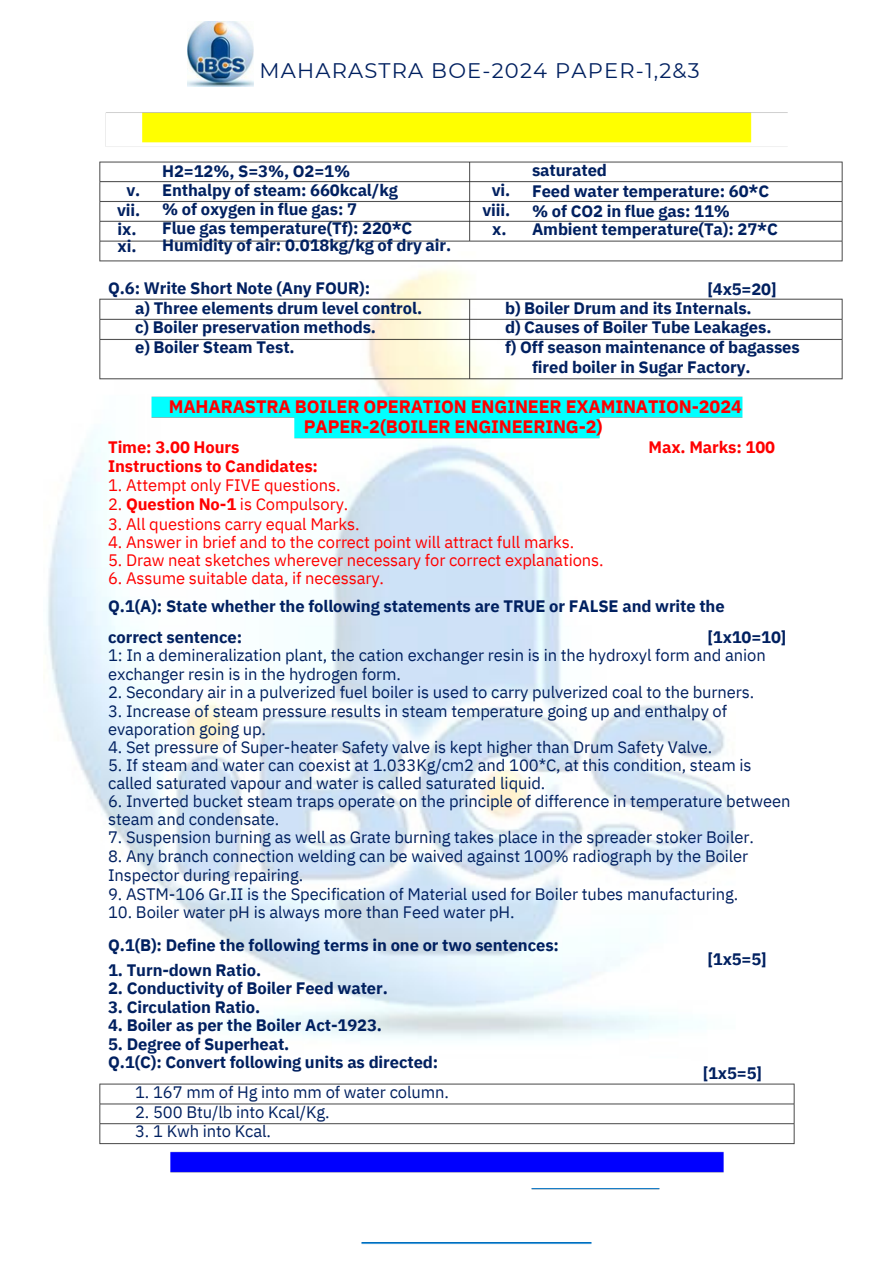
<style>
.page{position:relative;width:894px;height:1264px;background:#fff}
.page>*{position:absolute;margin:0;border:0;box-sizing:border-box;transform-origin:0 0}
.t1{font:21px "Montserrat";letter-spacing:.055em;color:#002060}
.t2{font:700 18px/20.2px "IBM Plex Sans";letter-spacing:-.005em;color:#f00;text-align:center}
.t3{font:16.5px "IBM Plex Sans";letter-spacing:-.005em;color:#002060}
.t4{font:700 16.5px/19.2px "IBM Plex Sans";letter-spacing:-.005em;color:#002060}
.t5{font:16.5px "IBM Plex Sans";letter-spacing:-.005em;color:#f00}
.t6{font:700 16.5px/19.2px "IBM Plex Sans";letter-spacing:-.005em;color:#f00}
.s1{font-weight:700}
</style>
<div class="page">
<img style="left:47px;top:269px;width:689px;height:771px">
<img style="left:188px;top:21px;width:65px;height:65px">
<img style="left:144px;top:389px;width:599px;height:57px">
<img style="left:361px;top:1242px;width:231px;height:1px">
<img style="left:531px;top:1188px;width:129px;height:1px">
<img style="left:99px;top:1083px;width:696px;height:90px">
<img style="left:99px;top:112px;width:744px;height:150px">
<img style="left:92px;top:291px;width:751px;height:95px">
<p class="t1" style="left:259px;top:58px;width:441px">MAHARASTRA BOE-2024 PAPER-1,2&amp;3</p>
<p class="t4" style="left:532px;top:160px;width:238px;line-height:20.2px">saturated<br>Feed water temperature: 60*C % of CO2 in flue gas: 11%</p>
<p class="t4" style="left:532px;top:219px;width:247px">Ambient temperature(Ta): 27*C</p>
<h1 class="t4" style="left:162px;top:161px;width:252px">H2=12%, S=3%, O2=1%<br>Enthalpy of steam: 660kcal/kg % of oxygen in flue gas: 7<br>Flue gas temperature(Tf): 220*C</h1>
<h1 class="t4" style="left:162px;top:235px;width:290px">Humidity of air: 0.018kg/kg of dry air.</h1>
<h3 class="t4" style="left:482px;top:181px;width:29px;text-align:center">vi. viii. x.</h3>
<p class="t4" style="left:117px;top:181px;width:25px;text-align:center">v. vii. ix.</p>
<p class="t4" style="left:117px;top:236px;width:20px">xi.</p>
<h3 class="t4" style="left:108px;top:278px;width:263px">Q.6: Write Short Note (Any FOUR):</h3>
<h3 class="t4" style="left:135px;top:298px;width:288px">a) Three elements drum level control. c) Boiler preservation methods.<br>e) Boiler Steam Test.</h3>
<p class="t4" style="left:707px;top:279px;width:71px">[4x5=20]</p>
<p class="t4" style="left:505px;top:298px;width:296px">b) Boiler Drum and its Internals.<br>d) Causes of Boiler Tube Leakages.<br>f) Off season maintenance of bagasses</p>
<p class="t4" style="left:532px;top:357px;width:220px">fired boiler in Sugar Factory.</p>
<h3 class="t2" style="left:169px;top:396px;width:574px">MAHARASTRA BOILER OPERATION ENGINEER EXAMINATION-2024<br>PAPER-2(BOILER ENGINEERING-2)</h3>
<h3 class="t6" style="left:108px;top:437px;width:211px">Time: 3.00 Hours<br>Instructions to Candidates:</h3>
<h3 class="t5" style="left:108px;top:474px;width:234px">1. Attempt only FIVE questions.</h3>
<h3 class="t5" style="left:108px;top:493px;width:242px">2. <span class="s1">Question No-1</span> is Compulsory.</h3>
<h3 class="t5" style="left:108px;top:512px;width:253px">3. All questions carry equal Marks.</h3>
<p class="t5" style="left:108px;top:530px;width:467px">4. Answer in brief and to the correct point will attract full marks.</p>
<h3 class="t5" style="left:108px;top:548px;width:497px">5. Draw neat sketches wherever necessary for correct explanations.</h3>
<p class="t5" style="left:108px;top:566px;width:277px">6. Assume suitable data, if necessary.</p>
<h3 class="t4" style="left:108px;top:596px;width:618px">Q.1(A): State whether the following statements are TRUE or FALSE and write the</h3>
<h3 class="t6" style="left:648px;top:437px;width:128px">Max. Marks: 100</h3>
<h3 class="t4" style="left:108px;top:627px;width:135px">correct sentence:</h3>
<p class="t4" style="left:707px;top:627px;width:81px">[1x10=10]</p>
<h2 class="t3" style="left:108px;top:644px;width:659px">1: In a demineralization plant, the cation exchanger resin is in the hydroxyl form and anion</h2>
<p class="t3" style="left:108px;top:663px;width:294px">exchanger resin is in the hydrogen form.</p>
<p class="t3" style="left:108px;top:681px;width:647px">2. Secondary air in a pulverized fuel boiler is used to carry pulverized coal to the burners.</p>
<p class="t3" style="left:108px;top:700px;width:620px">3. Increase of steam pressure results in steam temperature going up and enthalpy of</p>
<p class="t3" style="left:108px;top:718px;width:159px">evaporation going up.</p>
<p class="t3" style="left:108px;top:736px;width:605px">4. Set pressure of Super-heater Safety valve is kept higher than Drum Safety Valve.</p>
<h3 class="t3" style="left:108px;top:754px;width:644px">5. If steam and water can coexist at 1.033Kg/cm2 and 100*C, at this condition, steam is</h3>
<h3 class="t3" style="left:108px;top:772px;width:438px">called saturated vapour and water is called saturated liquid.</h3>
<h3 class="t3" style="left:108px;top:790px;width:683px">6. Inverted bucket steam traps operate on the principle of difference in temperature between</h3>
<p class="t3" style="left:108px;top:808px;width:173px">steam and condensate.</p>
<p class="t3" style="left:108px;top:826px;width:647px">7. Suspension burning as well as Grate burning takes place in the spreader stoker Boiler.</p>
<p class="t3" style="left:108px;top:845px;width:641px">8. Any branch connection welding can be waived against 100% radiograph by the Boiler</p>
<p class="t3" style="left:108px;top:863px;width:197px">Inspector during repairing.</p>
<p class="t3" style="left:108px;top:882px;width:631px">9. ASTM-106 Gr.II is the Specification of Material used for Boiler tubes manufacturing.</p>
<p class="t3" style="left:108px;top:900px;width:408px">10. Boiler water pH is always more than Feed water pH.</p>
<p class="t4" style="left:108px;top:935px;width:452px">Q.1(B): Define the following terms in one or two sentences:</p>
<p class="t4" style="left:108px;top:960px;width:154px">1. Turn-down Ratio.</p>
<p class="t4" style="left:108px;top:978px;width:281px">2. Conductivity of Boiler Feed water.</p>
<p class="t4" style="left:108px;top:997px;width:154px">3. Circulation Ratio.</p>
<p class="t4" style="left:108px;top:1015px;width:275px">4. Boiler as per the Boiler Act-1923.</p>
<p class="t4" style="left:108px;top:1034px;width:183px">5. Degree of Superheat.</p>
<p class="t4" style="left:108px;top:1052px;width:331px">Q.1(C): Convert following units as directed:</p>
<p class="t4" style="left:707px;top:948px;width:61px">[1x5=5]</p>
<p class="t4" style="left:702px;top:1062px;width:61px">[1x5=5]</p>
<p class="t3" style="left:135px;top:1081px;width:315px">1. 167 mm of Hg into mm of water column.</p>
<p class="t3" style="left:135px;top:1100px;width:196px">2. 500 Btu/lb into Kcal/Kg.</p>
<p class="t3" style="left:135px;top:1119px;width:137px">3. 1 Kwh into Kcal.</p>
</div>
